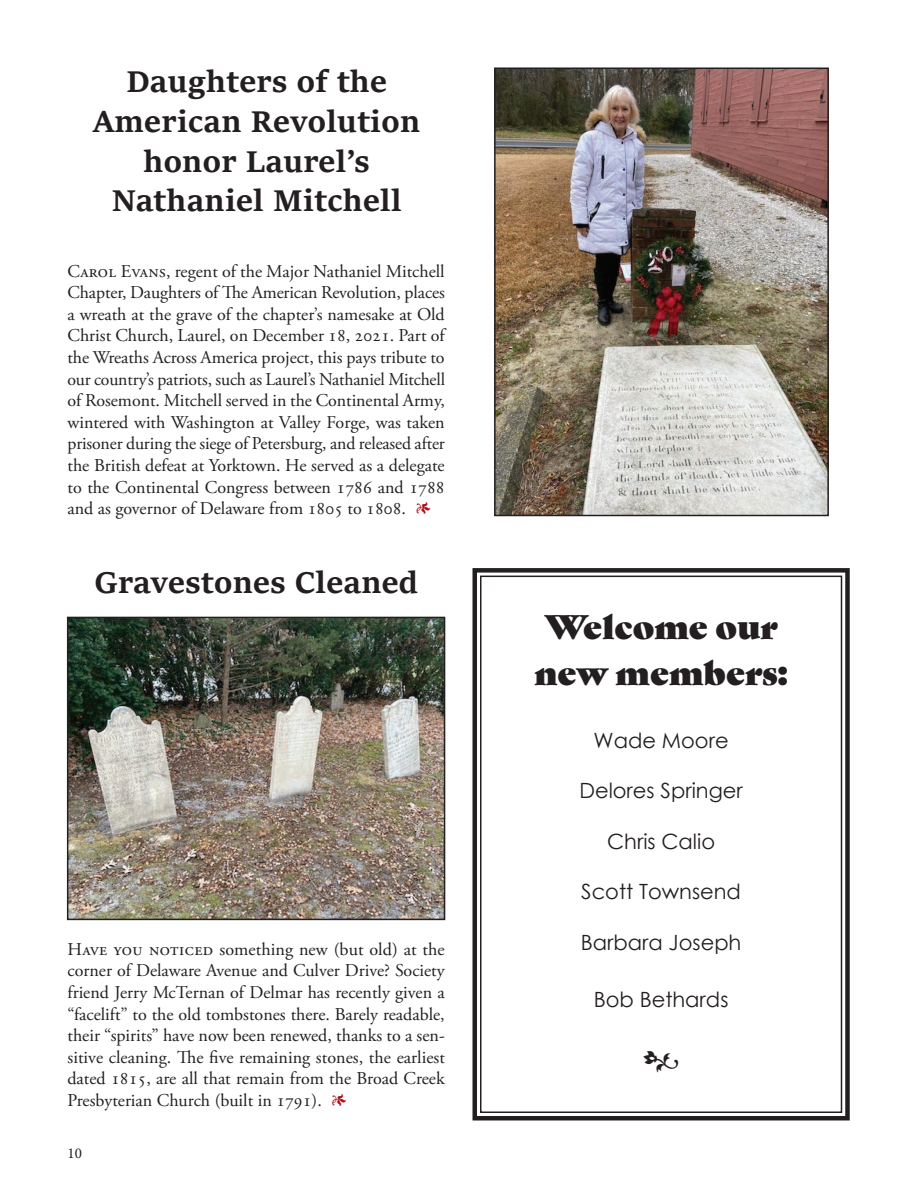
<style>
.page{position:relative;width:918px;height:1188px;background:#fff}
.page>*{position:absolute;margin:0;border:0;box-sizing:border-box;transform-origin:0 0}
.t1{font:700 33px/39.6px "Sitka Subheading";letter-spacing:.01em;color:#231f20;text-align:center}
.t2{font:33px/46.8px "Gastromond";color:#231f20;text-align:center}
.t3{font:700 27px "Minion Pro";color:#231f20}
.t4{font:21px "Century Gothic";color:#231f20}
.t5{font:18px/21.6px "Adobe Garamond Pro";color:#231f20;text-align:justify}
.t6{font:15px "Minion Pro";color:#231f20}
.s1{font-weight:600;color:#af0c14}
</style>
<div class="page">
<img style="left:497px;top:71px;width:329px;height:442px">
<div style="left:494px;top:68px;width:335px;height:448px;border:2px solid #231f20"></div>
<svg style="left:472px;top:568px;width:378px;height:553px"></svg>
<div style="left:480px;top:576px;width:362px;height:537px;border:2px solid #231f20"></div>
<img style="left:70px;top:620px;width:372px;height:297px">
<div style="left:67px;top:617px;width:378px;height:303px;border:2px solid #231f20"></div>
<h1 class="t1" style="left:93px;top:60px;width:329px">Daughters of the<br>American Revolution honor Laurel’s<br>Nathaniel Mitchell</h1>
<p class="t5" style="left:68px;top:261px;width:381px">Carol Evans, regent of the Major Nathaniel Mitchell Chapter, Daughters of The American Revolution, places a wreath at the grave of the chapter’s namesake at Old Christ Church, Laurel, on December 18, 2021. Part of the Wreaths Across America project, this pays tribute to our country’s patriots, such as Laurel’s Nathaniel Mitchell of Rosemont. Mitchell served in the Continental Army, wintered with Washington at Valley Forge, was taken prisoner during the siege of Petersburg, and released after the British defeat at Yorktown. He served as a delegate to the Continental Congress between 1786 and 1788 and as governor of Delaware from 1805 to 1808. <span class="s1">1</span></p>
<h1 class="t1" style="left:95px;top:560px;width:325px">Gravestones Cleaned</h1>
<p class="t5" style="left:68px;top:939px;width:379px">Have you noticed something new (but old) at the corner of Delaware Avenue and Culver Drive? Society friend Jerry McTernan of Delmar has recently given a “facelift” to the old tombstones there. Barely readable, their “spirits” have now been renewed, thanks to a sen&shy;sitive cleaning. The five remaining stones, the earliest dated 1815, are all that remain from the Broad Creek Presbyterian Church (built in 1791). <span class="s1">1</span></p>
<p class="t6" style="left:68px;top:1144px;width:16px">10</p>
<h1 class="t2" style="left:534px;top:600px;width:255px">Welcome our new members:</h1>
<p class="t4" style="left:594px;top:726px;width:137px">Wade Moore</p>
<p class="t4" style="left:579px;top:776px;width:165px">Delores Springer</p>
<p class="t4" style="left:607px;top:827px;width:109px">Chris Calio</p>
<p class="t4" style="left:581px;top:877px;width:161px">Scott Townsend</p>
<p class="t4" style="left:581px;top:927px;width:162px">Barbara Joseph</p>
<p class="t4" style="left:594px;top:985px;width:136px">Bob Bethards</p>
<h2 class="t3" style="left:642px;top:1041px;width:40px">•</h2>
</div>
